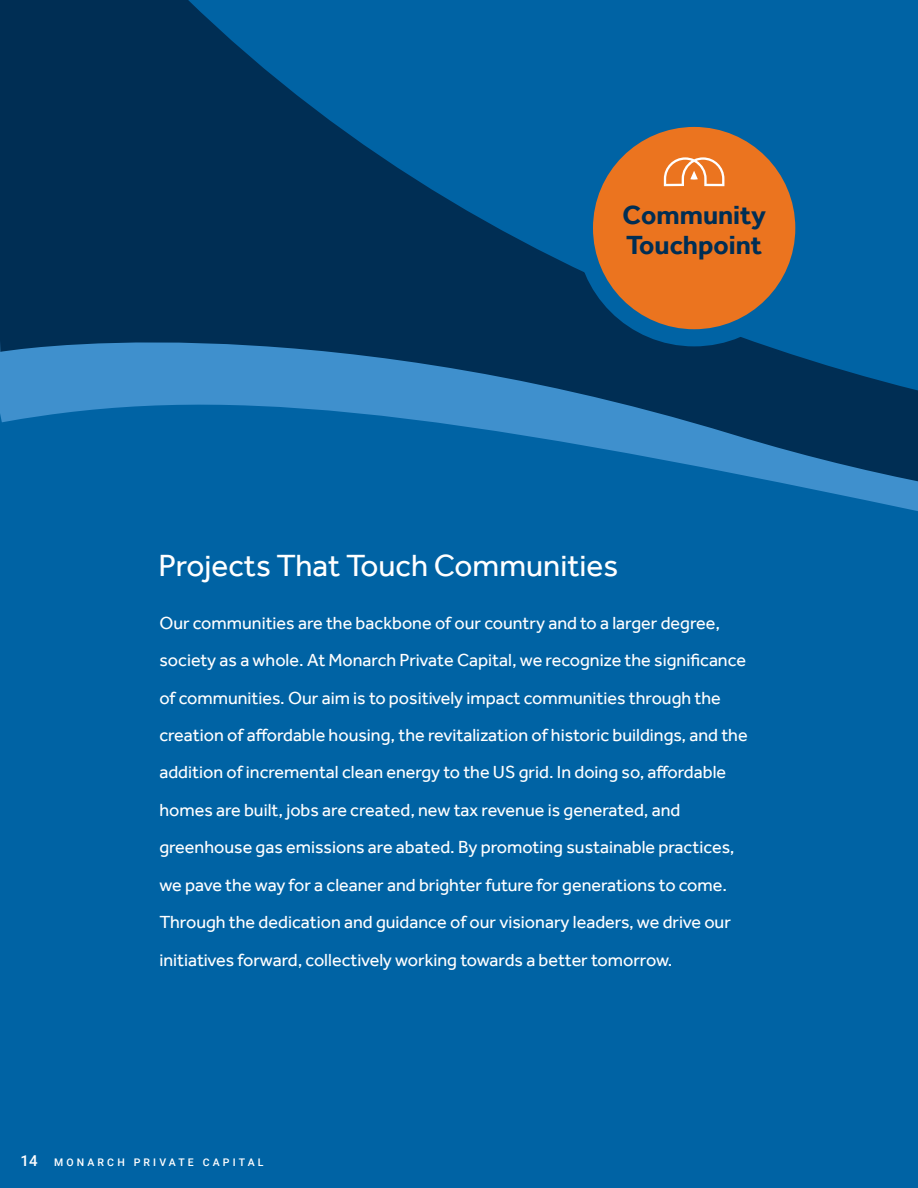
<style>
.page{position:relative;width:918px;height:1188px;background:#fff}
.page>*{position:absolute;margin:0;border:0;box-sizing:border-box;transform-origin:0 0}
.t1{font:31.5px "Effra";color:#fff}
.t2{font:700 27px/30px "Effra";color:#002e54}
.t3{font:18px/37.5px "Effra";color:#fff}
.t4{font:500 10.5px "Roboto";letter-spacing:.3em;color:#fff}
.s1{font-size:15px}
</style>
<div class="page">
<div style="left:0;top:0;width:917px;height:1187px;background:#0063a4"></div>
<svg style="left:0;top:1px;width:917px;height:510px"></svg>
<div style="left:576px;top:110px;width:236px;height:236px;background:#0063a4;border-radius:50%"></div>
<div style="left:593px;top:127px;width:202px;height:202px;background:#eb741f;border-radius:50%"></div>
<svg style="left:664px;top:157px;width:60px;height:29px"></svg>
<h2 class="t2" style="left:622px;top:199px;width:145px">Community<br>Touchpoint</h2>
<h1 class="t1" style="left:159px;top:547px;width:461px">Projects That Touch Communities</h1>
<p class="t3" style="left:159px;top:604px;width:590px">Our communities are the backbone of our country and to a larger degree, society as a whole. At Monarch Private Capital, we recognize the significance of communities. Our aim is to positively impact communities through the creation of affordable housing, the revitalization of historic buildings, and the addition of incremental clean energy to the US grid. In doing so, affordable homes are built, jobs are created, new tax revenue is generated, and greenhouse gas emissions are abated. By promoting sustainable practices, we pave the way for a cleaner and brighter future for generations to come.<br>Through the dedication and guidance of our visionary leaders, we drive our initiatives forward, collectively working towards a better tomorrow.</p>
<p class="t4" style="left:21px;top:1155px;width:244px"><span class="s1">14</span> MONARCH PRIVATE CAPITAL</p>
</div>
